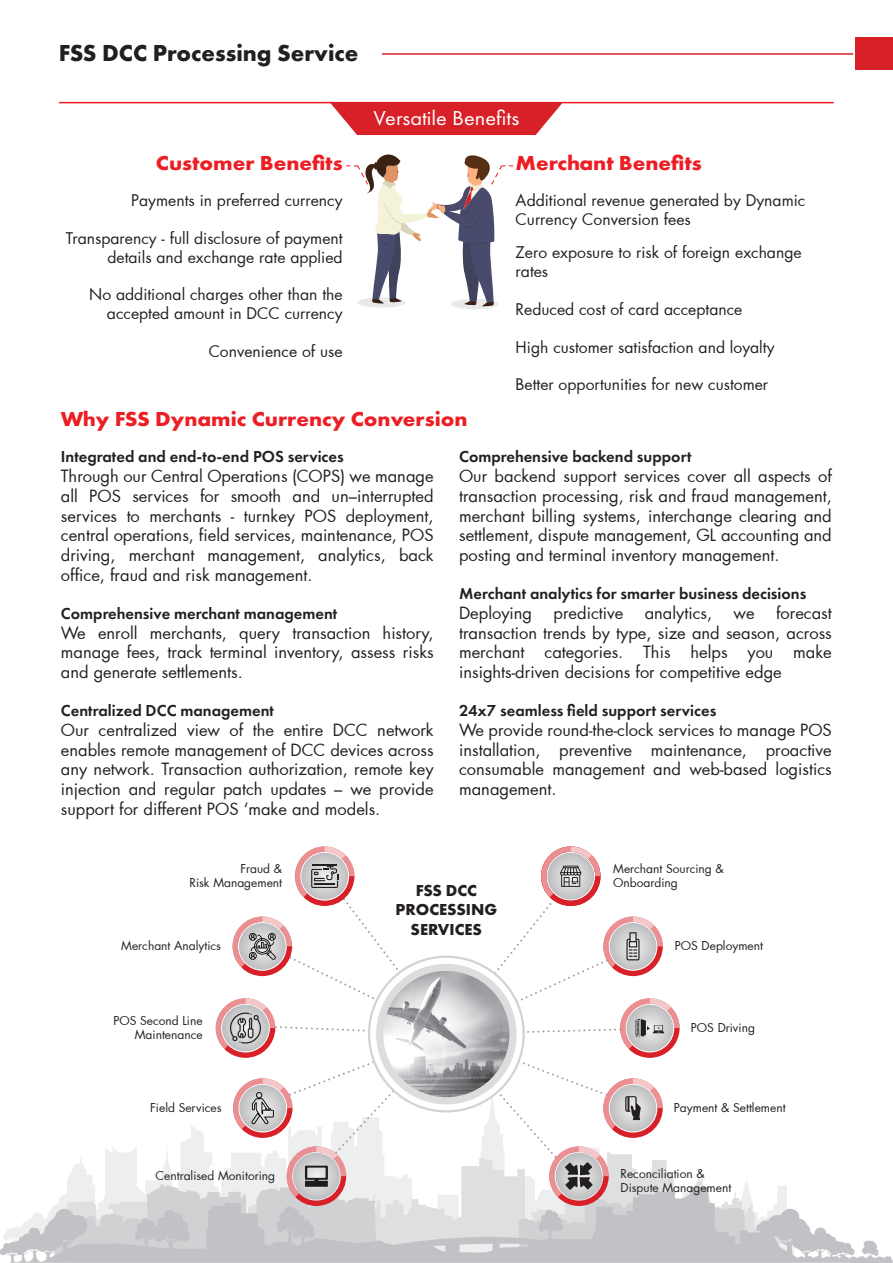
<style>
.page{position:relative;width:893px;height:1263px;background:#fff}
.page>*{position:absolute;margin:0;border:0;box-sizing:border-box;transform-origin:0 0}
.t1{font:700 24px "Futura PT";color:#231f20}
.t2{font:700 21px "Futura PT";color:#ed1d24;scale:1.07 1}
.t3{font:21px "Futura PT";color:#fff;scale:1.07 1}
.t4{font:16.5px/19.8px "Futura";color:#231f20;text-align:justify}
.t5{font:600 16.5px "Futura PT";color:#231f20}
.t6{font:700 16.5px/19.8px "Futura PT";color:#231f20;text-align:center}
.t7{font:15.75px/18.9px "Futura";color:#231f20;text-align:right}
.t8{font:12px/14.4px "Futura";color:#231f20}
</style>
<div class="page">
<svg style="left:0;top:1187px;width:893px;height:76px"></svg>
<div style="left:855px;top:38px;width:38px;height:32px;background:#d72027"></div>
<hr style="left:59px;top:102px;width:775px;height:1px;background:#ed1d24">
<svg style="left:330px;top:103px;width:233px;height:32px;background:#db3a40"></svg>
<div style="left:357px;top:297px;width:48px;height:11px;background:#f2f1f1;border-radius:50%"></div>
<div style="left:451px;top:299px;width:48px;height:10px;background:#e9e9e9;border-radius:50%"></div>
<svg style="left:346px;top:154px;width:167px;height:153px"></svg>
<hr style="left:382px;top:53px;width:471px;height:2px;background:#d72027">
<svg style="left:53px;top:846px;width:693px;height:414px"></svg>
<h1 class="t1" style="left:59px;top:37px;width:301px">FSS DCC Processing Service</h1>
<p class="t2" style="left:156px;top:149px;width:176px">Customer Benefits</p>
<p class="t7" style="left:131px;top:190px;width:213px">Payments in preferred currency</p>
<p class="t7" style="left:66px;top:228px;width:278px">Transparency - full disclosure of payment details and exchange rate applied</p>
<p class="t7" style="left:89px;top:285px;width:255px">No additional charges other than the accepted amount in DCC currency</p>
<p class="t7" style="left:209px;top:342px;width:135px">Convenience of use</p>
<p class="t3" style="left:373px;top:106px;width:138px">Versatile Benefits</p>
<p class="t2" style="left:516px;top:149px;width:175px">Merchant Benefits</p>
<p class="t7" style="left:516px;top:190px;width:291px;text-align:left">Additional revenue generated by Dynamic<br>Currency Conversion fees</p>
<p class="t7" style="left:516px;top:243px;width:288px;text-align:left">Zero exposure to risk of foreign exchange rates</p>
<p class="t7" style="left:516px;top:299px;width:228px">Reduced cost of card acceptance</p>
<p class="t7" style="left:516px;top:337px;width:260px">High customer satisfaction and loyalty</p>
<p class="t7" style="left:516px;top:375px;width:254px">Better opportunities for new customer</p>
<p class="t2" style="left:61px;top:406px;width:382px">Why FSS Dynamic Currency Conversion</p>
<p class="t5" style="left:61px;top:446px;width:284px">Integrated and end-to-end POS services</p>
<p class="t4" style="left:61px;top:466px;width:374px">Through our Central Operations (COPS) we manage all POS services for smooth and un–interrupted services to merchants - turnkey POS deployment, central operations, field services, maintenance, POS driving, merchant management, analytics, back office, fraud and risk management.</p>
<p class="t5" style="left:61px;top:603px;width:278px">Comprehensive merchant management</p>
<p class="t4" style="left:61px;top:622px;width:374px">We enroll merchants, query transaction history, manage fees, track terminal inventory, assess risks and generate settlements.</p>
<p class="t5" style="left:61px;top:700px;width:215px">Centralized DCC management</p>
<p class="t4" style="left:61px;top:719px;width:374px">Our centralized view of the entire DCC network enables remote management of DCC devices across any network. Transaction authorization, remote key injection and regular patch updates – we provide support for different POS ‘make and models.</p>
<p class="t5" style="left:459px;top:446px;width:234px">Comprehensive backend support</p>
<p class="t4" style="left:459px;top:466px;width:374px">Our backend support services cover all aspects of transaction processing, risk and fraud management, merchant billing systems, interchange clearing and settlement, dispute management, GL accounting and posting and terminal inventory management.</p>
<p class="t5" style="left:459px;top:583px;width:349px">Merchant analytics for smarter business decisions</p>
<p class="t4" style="left:459px;top:602px;width:75px">Deploying</p>
<p class="t4" style="left:554px;top:602px;width:71px">predictive</p>
<p class="t4" style="left:645px;top:602px;width:69px">analytics,</p>
<p class="t4" style="left:734px;top:602px;width:23px">we</p>
<p class="t4" style="left:459px;top:602px;width:374px;text-indent:317px">forecast transaction trends by type, size and season, across merchant categories. This helps you make insights-driven decisions for competitive edge</p>
<p class="t5" style="left:459px;top:700px;width:259px">24x7 seamless field support services</p>
<p class="t4" style="left:459px;top:719px;width:374px">We provide round-the-clock services to manage POS installation, preventive maintenance, proactive consumable management and web-based logistics management.</p>
<p class="t8" style="left:190px;top:861px;width:94px;text-align:right">Fraud &amp;<br>Risk Management</p>
<p class="t6" style="left:396px;top:880px;width:103px">FSS DCC<br>PROCESSING<br>SERVICES</p>
<p class="t8" style="left:613px;top:861px;width:112px">Merchant Sourcing &amp;<br>Onboarding</p>
<p class="t8" style="left:121px;top:938px;width:101px">Merchant Analytics</p>
<p class="t8" style="left:675px;top:938px;width:90px">POS Deployment</p>
<p class="t8" style="left:113px;top:1013px;width:91px;text-align:right">POS Second Line<br>Maintenance</p>
<p class="t8" style="left:691px;top:1020px;width:66px">POS Driving</p>
<p class="t8" style="left:150px;top:1100px;width:73px">Field Services</p>
<p class="t8" style="left:674px;top:1100px;width:113px">Payment &amp; Settlement</p>
<p class="t8" style="left:156px;top:1168px;width:121px">Centralised Monitoring</p>
<p class="t8" style="left:621px;top:1166px;width:112px">Reconciliation &amp;<br>Dispute Management</p>
</div>
